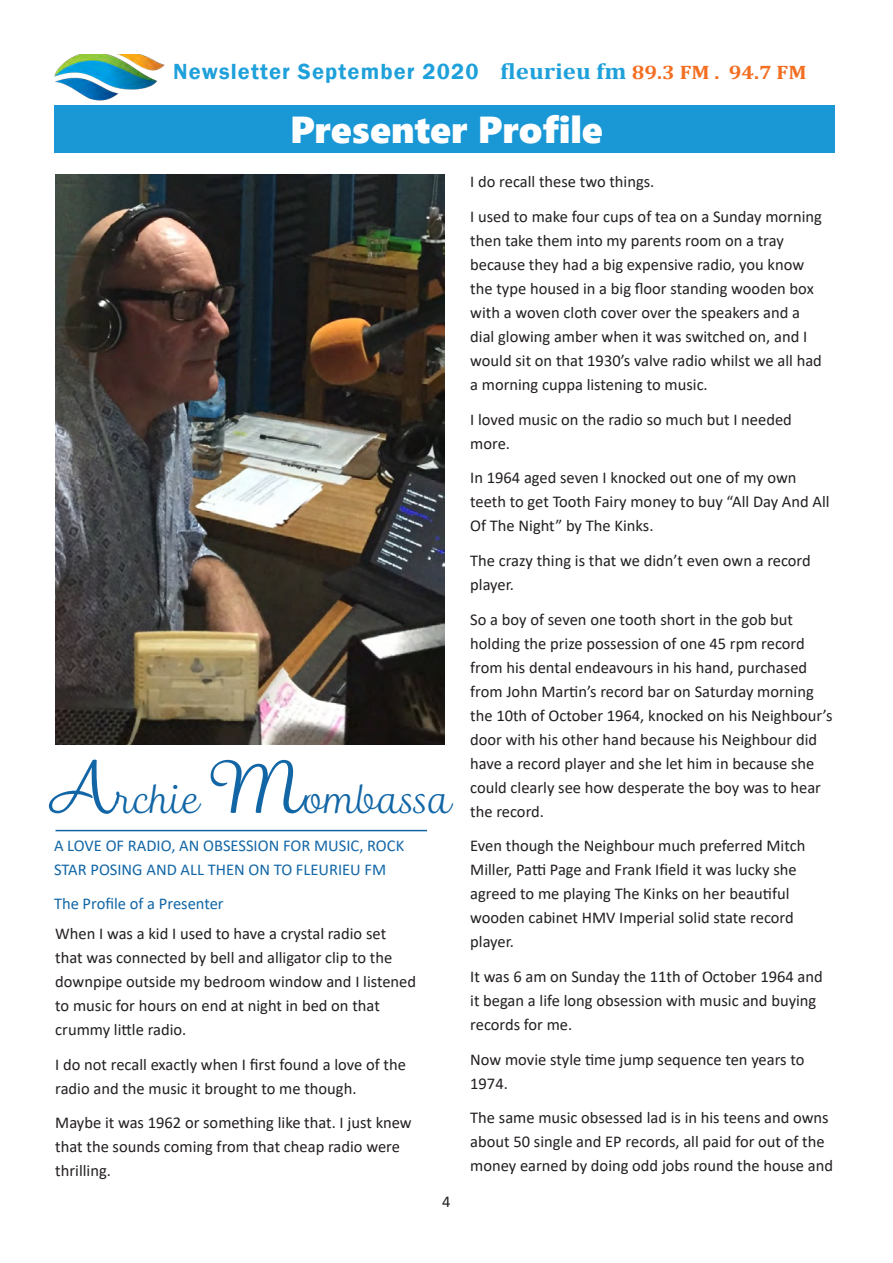
<style>
.page{position:relative;width:893px;height:1263px;background:#fff}
.page>*{position:absolute;margin:0;border:0;box-sizing:border-box;transform-origin:0 0}
.t1{font:37.5px "Segoe UI Black";color:#fff}
.t2{font:37.5px "Madre Script";color:#1266a6}
.t3{font:600 22.5px "Franklin Gothic";letter-spacing:.05em;color:#1ea0da}
.Main_Paragraph{font:16.5px/24px "Calibri";color:#231f20}
.Main_Paragraph-2{font:16.5px/24px "Calibri";color:#1266a6}
.s1{font-family:"Cambria";font-weight:700}
.s2{font-family:"Cambria";font-weight:700;font-size:19.5px;color:#f36e21}
.s3{font-size:67.5px}
</style>
<div class="page">
<div style="left:54px;top:106px;width:781px;height:47px;background:#1a98d6"></div>
<hr style="left:56px;top:830px;width:371px;height:1px;background:#1266a6">
<img style="left:56px;top:175px;width:388px;height:569px">
<img style="left:54px;top:54px;width:111px;height:46px">
<p class="t3" style="left:173px;top:58px;width:635px">Newsletter September 2020 <span class="s1">fleurieu fm</span> <span class="s2">89.3 FM . 94.7 FM</span></p>
<p class="t1" style="left:290px;top:102px;width:314px">Presenter Profile</p>
<p class="t2" style="left:47px;top:778px;width:406px"><span class="s3">A</span>rchie <span class="s3">M</span>ombassa</p>
<p class="Main_Paragraph-2" style="left:54px;top:833px;width:352px">A LOVE OF RADIO, AN OBSESSION FOR MUSIC, ROCK<br>STAR POSING AND ALL THEN ON TO FLEURIEU FM</p>
<p class="Main_Paragraph-2" style="left:54px;top:891px;width:171px">The Profile of a Presenter</p>
<p class="Main_Paragraph" style="left:55px;top:921px;width:362px">When I was a kid I used to have a crystal radio set that was connected by bell and alligator clip to the downpipe outside my bedroom window and I listened to music for hours on end at night in bed on that crummy little radio.</p>
<p class="Main_Paragraph" style="left:55px;top:1052px;width:352px">I do not recall exactly when I first found a love of the radio and the music it brought to me though.</p>
<p class="Main_Paragraph" style="left:55px;top:1110px;width:358px">Maybe it was 1962 or something like that. I just knew that the sounds coming from that cheap radio were thrilling.</p>
<p class="Main_Paragraph" style="left:442px;top:1189px;width:10px">4</p>
<p class="Main_Paragraph" style="left:470px;top:169px;width:186px">I do recall these two things.</p>
<p class="Main_Paragraph" style="left:470px;top:204px;width:353px">I used to make four cups of tea on a Sunday morning then take them into my parents room on a tray because they had a big expensive radio, you know the type housed in a big floor standing wooden box with a woven cloth cover over the speakers and a dial glowing amber when it was switched on, and I would sit on that 1930’s valve radio whilst we all had a morning cuppa listening to music.</p>
<p class="Main_Paragraph" style="left:470px;top:407px;width:323px">I loved music on the radio so much but I needed more.</p>
<p class="Main_Paragraph" style="left:470px;top:465px;width:361px">In 1964 aged seven I knocked out one of my own teeth to get Tooth Fairy money to buy “All Day And All<br>Of The Night” by The Kinks.</p>
<p class="Main_Paragraph" style="left:470px;top:548px;width:342px">The crazy thing is that we didn’t even own a record player.</p>
<p class="Main_Paragraph" style="left:470px;top:607px;width:364px">So a boy of seven one tooth short in the gob but holding the prize possession of one 45 rpm record from his dental endeavours in his hand, purchased from John Martin’s record bar on Saturday morning the 10th of October 1964, knocked on his Neighbour’s door with his other hand because his Neighbour did have a record player and she let him in because she could clearly see how desperate the boy was to hear the record.</p>
<p class="Main_Paragraph" style="left:470px;top:833px;width:337px">Even though the Neighbour much preferred Mitch Miller, Patti Page and Frank Ifield it was lucky she agreed to me playing The Kinks on her beautiful wooden cabinet HMV Imperial solid state record player.</p>
<p class="Main_Paragraph" style="left:470px;top:964px;width:354px">It was 6 am on Sunday the 11th of October 1964 and it began a life long obsession with music and buying records for me.</p>
<p class="Main_Paragraph" style="left:470px;top:1047px;width:336px">Now movie style time jump sequence ten years to<br>1974.</p>
<p class="Main_Paragraph" style="left:470px;top:1105px;width:364px">The same music obsessed lad is in his teens and owns about 50 single and EP records, all paid for out of the money earned by doing odd jobs round the house and</p>
</div>
